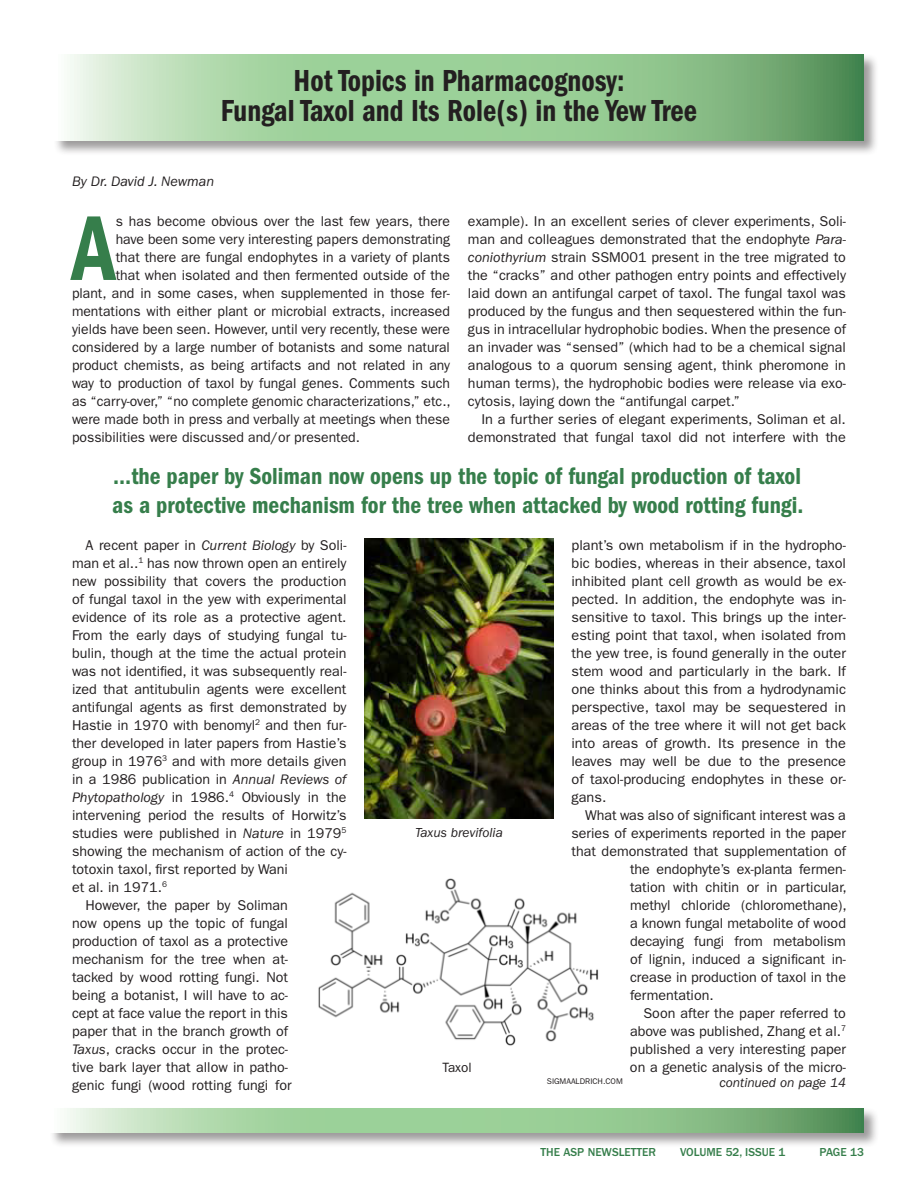
<style>
.page{position:relative;width:918px;height:1188px;background:#fff}
.page>*{position:absolute;margin:0;border:0;box-sizing:border-box;transform-origin:0 0}
.Body_no_indent{font:95.25px "ITC Franklin Gothic Std Dm Cd";color:#367e4b;scale:.9 1}
.A-hed{font:31.5px/30px "ITC Franklin Gothic Std Dm Cd";color:#231f20;text-align:center;scale:.92 1}
.blurb{font:24px/28.5px "ITC Franklin Gothic Std Dm Cd";color:#367e4b}
.body_A_with_indent{font:14.25px/18px "ITC Franklin Gothic Std";color:#231f20;text-align:justify}
.Body_no_indent-2{font:14.25px "ITC Franklin Gothic Std";color:#231f20}
.byline{font:italic 14.25px "ITC Franklin Gothic Std";color:#231f20}
.t1{font:italic 13.5px "ITC Franklin Gothic Std";color:#231f20}
.t2{font:13.5px "ITC Franklin Gothic Std";color:#231f20}
.t3{font:500 12px "ITC Franklin Gothic Std";color:#367e4b}
.photo_credit{font:8.25px "ITC Franklin Gothic Std";color:#231f20}
.s1{font-style:italic}
</style>
<div class="page">
<div style="left:53px;top:53px;width:827px;height:103px;background:#231f20;opacity:.45"></div>
<svg style="left:54px;top:54px;width:810px;height:86px;background:#9ccb9a"></svg>
<div style="left:49px;top:1107px;width:830px;height:41px;background:#231f20;opacity:.45"></div>
<svg style="left:50px;top:1108px;width:814px;height:25px;background:#9ccb9a"></svg>
<img style="left:364px;top:539px;width:190px;height:280px">
<img style="left:318px;top:878px;width:281px;height:168px">
<p class="A-hed" style="left:221px;top:66px;width:520px">Hot Topics in Pharmacognosy:<br>Fungal Taxol and Its Role(s) in the Yew Tree</p>
<p class="byline" style="left:72px;top:174px;width:144px">By Dr. David J. Newman</p>
<p class="Body_no_indent" style="left:72px;top:194px;width:50px">A</p>
<p class="Body_no_indent-2" style="left:116px;top:213px;width:336px">s has become obvious over the last few years, there</p>
<p class="Body_no_indent-2" style="left:116px;top:231px;width:336px">have been some very interesting papers demonstrating</p>
<p class="Body_no_indent-2" style="left:116px;top:249px;width:336px">that there are fungal endophytes in a variety of plants</p>
<p class="Body_no_indent-2" style="left:116px;top:267px;width:336px">that when isolated and then fermented outside of the</p>
<p class="Body_no_indent-2" style="left:72px;top:285px;width:380px">plant, and in some cases, when supplemented in those fer-</p>
<p class="Body_no_indent-2" style="left:72px;top:303px;width:380px">mentations with either plant or microbial extracts, increased</p>
<p class="Body_no_indent-2" style="left:72px;top:321px;width:379px">yields have been seen. However, until very recently, these were</p>
<p class="Body_no_indent-2" style="left:72px;top:339px;width:380px">considered by a large number of botanists and some natural</p>
<p class="Body_no_indent-2" style="left:72px;top:357px;width:380px">product chemists, as being artifacts and not related in any</p>
<p class="Body_no_indent-2" style="left:72px;top:375px;width:379px">way to production of taxol by fungal genes. Comments such</p>
<p class="Body_no_indent-2" style="left:72px;top:393px;width:380px">as “carry-over,” “no complete genomic characterizations,” etc.,</p>
<p class="Body_no_indent-2" style="left:72px;top:411px;width:380px">were made both in press and verbally at meetings when these</p>
<p class="Body_no_indent-2" style="left:72px;top:429px;width:289px">possibilities were discussed and/or presented.</p>
<p class="body_A_with_indent" style="left:468px;top:212px;width:380px">example). In an excellent series of clever experiments, Soli&shy;man and colleagues demonstrated that the endophyte <span class="s1">Para&shy;coniothyrium</span> strain SSM001 present in the tree migrated to the “cracks” and other pathogen entry points and effectively laid down an antifungal carpet of taxol. The fungal taxol was produced by the fungus and then sequestered within the fun&shy;gus in intracellular hydrophobic bodies. When the presence of an invader was “sensed” (which had to be a chemical signal analogous to a quorum sensing agent, think pheromone in human terms), the hydrophobic bodies were release via exo&shy;cytosis, laying down the “antifungal carpet.”</p>
<p class="body_A_with_indent" style="left:468px;top:410px;width:380px;text-align:right">In a further series of elegant experiments, Soliman et al. demonstrated that fungal taxol did not interfere with the</p>
<p class="blurb" style="left:112px;top:462px;width:693px">…the paper by Soliman now opens up the topic of fungal production of taxol as a protective mechanism for the tree when attacked by wood rotting fungi.</p>
<p class="body_A_with_indent" style="left:72px;top:536px;width:276px;text-align:left;text-indent:13px">A recent paper in <span class="s1">Current Biology</span> by Soli&shy;man et al..<sup>1</sup> has now thrown open an entirely new possibility that covers the production of fungal taxol in the yew with experimental evidence of its role as a protective agent.<br>From the early days of studying fungal tu&shy;bulin, though at the time the actual protein was not identified, it was subsequently real&shy;ized that antitubulin agents were excellent antifungal agents as first demonstrated by Hastie in 1970 with benomyl<sup>2</sup> and then fur&shy;ther developed in later papers from Hastie’s group in 1976<sup>3</sup> and with more details given in a 1986 publication in <span class="s1">Annual Reviews of Phytopathology</span> in 1986.<sup>4</sup> Obviously in the intervening period the results of Horwitz’s studies were published in <span class="s1">Nature</span> in 1979<sup>5 </sup>showing the mechanism of action of the cy&shy;totoxin taxol, first reported by Wani<br>et al. in 1971.<sup>6</sup></p>
<p class="body_A_with_indent" style="left:72px;top:896px;width:221px;text-align:left;text-indent:13px">However, the paper by Soliman now opens up the topic of fungal production of taxol as a protective mechanism for the tree when at&shy;tacked by wood rotting fungi. Not being a botanist, I will have to ac&shy;cept at face value the report in this paper that in the branch growth of <span class="s1">Taxus</span>, cracks occur in the protec&shy;tive bark layer that allow in patho&shy;genic fungi (wood rotting fungi for</p>
<p class="t1" style="left:415px;top:825px;width:89px">Taxus brevifolia</p>
<p class="t2" style="left:443px;top:1059px;width:31px">Taxol</p>
<p class="body_A_with_indent" style="left:572px;top:536px;width:276px">plant’s own metabolism if in the hydropho&shy;bic bodies, whereas in their absence, taxol inhibited plant cell growth as would be ex&shy;pected. In addition, the endophyte was in&shy;sensitive to taxol. This brings up the inter&shy;esting point that taxol, when isolated from the yew tree, is found generally in the outer stem wood and particularly in the bark. If one thinks about this from a hydrodynamic perspective, taxol may be sequestered in areas of the tree where it will not get back into areas of growth. Its presence in the leaves may well be due to the presence of taxol-producing endophytes in these or&shy;gans.</p>
<p class="body_A_with_indent" style="left:585px;top:806px;width:262px">What was also of significant interest was a</p>
<p class="body_A_with_indent" style="left:572px;top:824px;width:276px">series of experiments reported in the paper</p>
<p class="body_A_with_indent" style="left:572px;top:842px;width:276px">that demonstrated that supplementation of</p>
<p class="body_A_with_indent" style="left:630px;top:860px;width:218px">the endophyte’s ex-planta fermen-</p>
<p class="body_A_with_indent" style="left:630px;top:878px;width:218px">tation with chitin or in particular,</p>
<p class="body_A_with_indent" style="left:630px;top:896px;width:218px">methyl chloride (chloromethane),</p>
<p class="body_A_with_indent" style="left:630px;top:914px;width:218px">a known fungal metabolite of wood</p>
<p class="body_A_with_indent" style="left:630px;top:932px;width:218px">decaying fungi from metabolism</p>
<p class="body_A_with_indent" style="left:630px;top:950px;width:218px">of lignin, induced a significant in-</p>
<p class="body_A_with_indent" style="left:630px;top:968px;width:218px">crease in production of taxol in the</p>
<p class="body_A_with_indent" style="left:630px;top:986px;width:85px">fermentation.</p>
<p class="body_A_with_indent" style="left:630px;top:1004px;width:218px;text-indent:13px">Soon after the paper referred to above was published, Zhang et al.<sup>7 </sup>published a very interesting paper on a genetic analysis of the micro-</p>
<p class="t1" style="left:719px;top:1075px;width:128px">continued on page 14</p>
<p class="photo_credit" style="left:547px;top:1076px;width:77px">SIGMAALDRICH.COM</p>
<p class="t3" style="left:540px;top:1145px;width:117px">THE ASP NEWSLETTER</p>
<p class="t3" style="left:680px;top:1145px;width:107px">VOLUME 52, ISSUE 1</p>
<p class="t3" style="left:820px;top:1145px;width:46px">PAGE 13</p>
</div>
